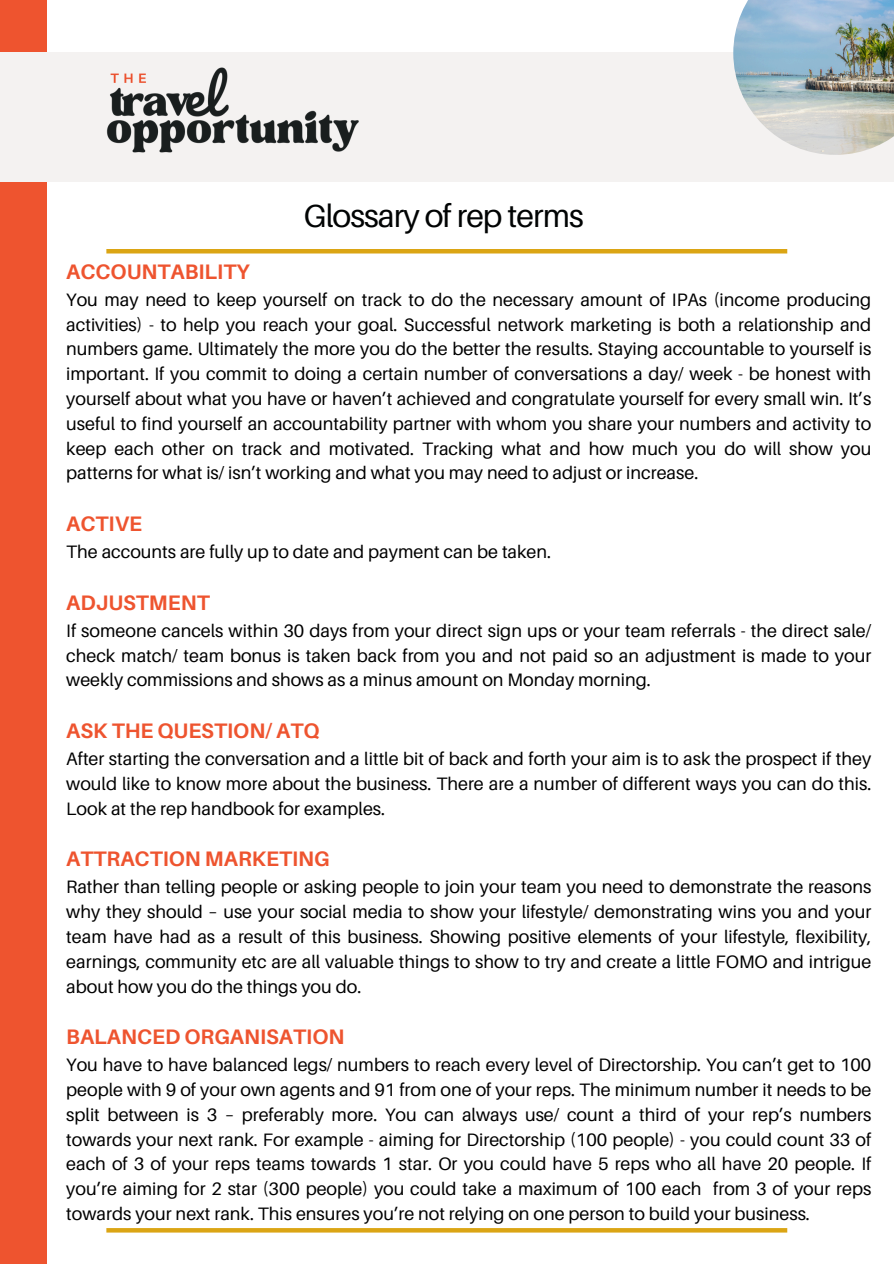
<style>
.page{position:relative;width:894px;height:1264px;background:#fff}
.page>*{position:absolute;margin:0;border:0;box-sizing:border-box;transform-origin:0 0}
.t1{font:31.95px "Aileron";letter-spacing:-.03em;color:#010303}
.t2{font:700 21px "Aileron";color:#ee542f}
.t3{font:18px/24.8px "Aileron";color:#000;text-align:justify}
</style>
<div class="page">
<div style="left:0;top:0;width:47px;height:1263px;background:#ee542f"></div>
<div style="left:0;top:53px;width:893px;height:129px;background:#f4f2f1"></div>
<svg style="left:106px;top:1228px;width:681px;height:4px;fill:#dba514"></svg>
<img style="left:66px;top:52px;width:332px;height:202px">
<hr style="left:106px;top:249px;width:681px;height:4px;background:#dba514">
<img style="left:733px;top:0;width:160px;height:155px">
<p class="t1" style="left:304px;top:196px;width:281px">Glossary of rep terms</p>
<h1 class="t2" style="left:66px;top:258px;width:185px">ACCOUNTABILITY</h1>
<p class="t3" style="left:66px;top:287px;width:806px">You may need to keep yourself on track to do the necessary amount of IPAs (income producing activities) - to help you reach your goal. Successful network marketing is both a relationship and numbers game. Ultimately the more you do the better the results. Staying accountable to yourself is important. If you commit to doing a certain number of conversations a day/ week - be honest with yourself about what you have or haven’t achieved and congratulate yourself for every small win. It’s useful to find yourself an accountability partner with whom you share your numbers and activity to keep each other on track and motivated. Tracking what and how much you do will show you patterns for what is/ isn’t working and what you may need to adjust or increase.</p>
<p class="t2" style="left:66px;top:510px;width:77px">ACTIVE</p>
<p class="t3" style="left:66px;top:539px;width:486px">The accounts are fully up to date and payment can be taken.</p>
<p class="t2" style="left:66px;top:589px;width:145px">ADJUSTMENT</p>
<p class="t3" style="left:66px;top:617px;width:806px">If someone cancels within 30 days from your direct sign ups or your team referrals - the direct sale/ check match/ team bonus is taken back from you and not paid so an adjustment is made to your weekly commissions and shows as a minus amount on Monday morning.</p>
<p class="t2" style="left:66px;top:717px;width:255px">ASK THE QUESTION/ ATQ</p>
<p class="t3" style="left:66px;top:746px;width:806px">After starting the conversation and a little bit of back and forth your aim is to ask the prospect if they would like to know more about the business. There are a number of different ways you can do this.<br>Look at the rep handbook for examples.</p>
<p class="t2" style="left:66px;top:846px;width:265px">ATTRACTION MARKETING</p>
<p class="t3" style="left:66px;top:874px;width:806px">Rather than telling people or asking people to join your team you need to demonstrate the reasons why they should – use your social media to show your lifestyle/ demonstrating wins you and your team have had as a result of this business. Showing positive elements of your lifestyle, flexibility, earnings, community etc are all valuable things to show to try and create a little FOMO and intrigue about how you do the things you do.</p>
<p class="t2" style="left:66px;top:1023px;width:279px">BALANCED ORGANISATION</p>
<p class="t3" style="left:66px;top:1052px;width:806px">You have to have balanced legs/ numbers to reach every level of Directorship. You can’t get to 100 people with 9 of your own agents and 91 from one of your reps. The minimum number it needs to be split between is 3 – preferably more. You can always use/ count a third of your rep’s numbers towards your next rank. For example - aiming for Directorship (100 people) - you could count 33 of each of 3 of your reps teams towards 1 star. Or you could have 5 reps who all have 20 people. If you’re aiming for 2 star (300 people) you could take a maximum of 100 each from 3 of your reps towards your next rank. This ensures you’re not relying on one person to build your business.</p>
</div>
